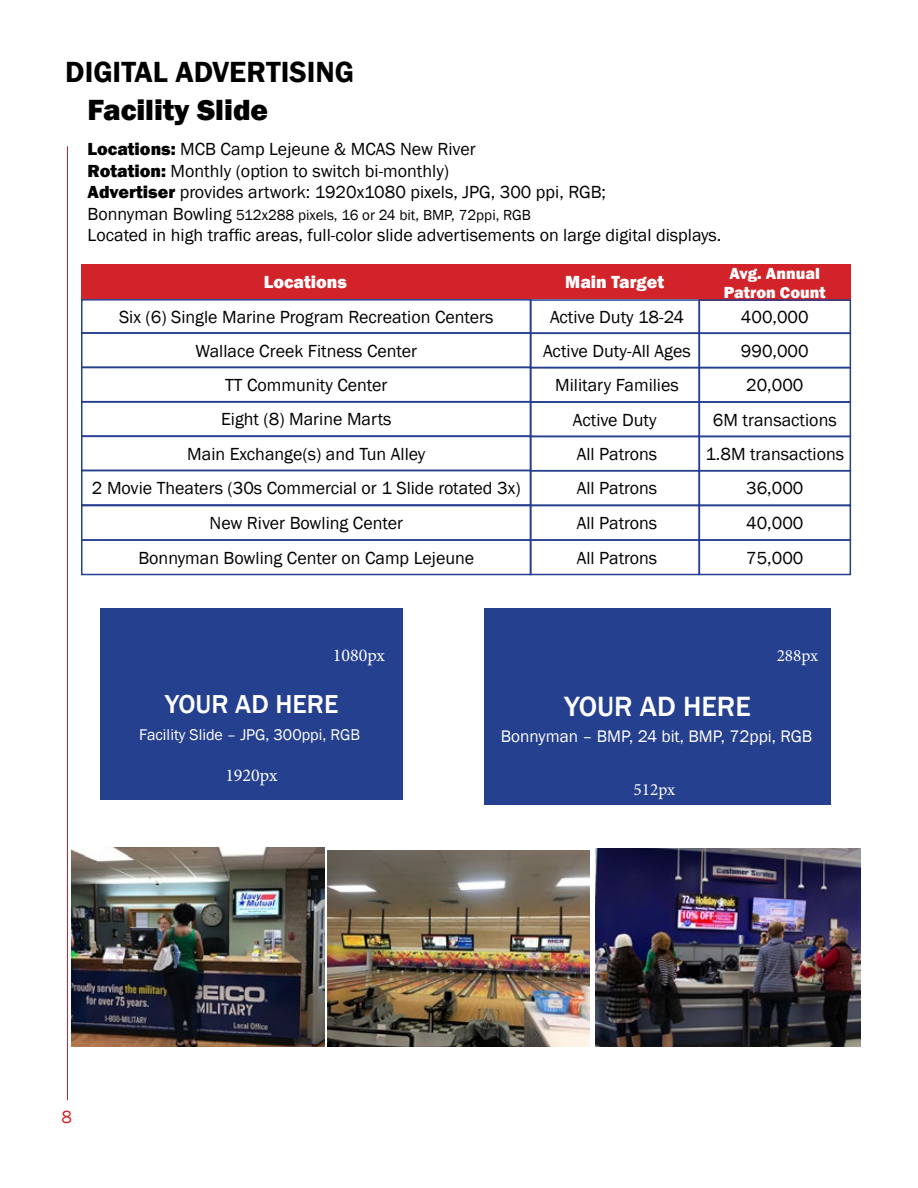
<style>
.page{position:relative;width:918px;height:1188px;background:#fff}
.page>*{position:absolute;margin:0;border:0;box-sizing:border-box;transform-origin:0 0}
.t1{font:600 30px "Franklin Gothic";color:#000}
.t2{font:800 30px "Franklin Gothic";color:#000}
.t3{font:500 28.65px "Franklin Gothic";color:#fff}
.t4{font:500 26.7px "Franklin Gothic";color:#fff}
.t5{font:18px/34.2px "Franklin Gothic";color:#000;text-align:center}
.t6{font:800 18px "Franklin Gothic";color:#fff}
.t7{font:18px "Minion Pro";color:#fff}
.t8{font:18px "Franklin Gothic";color:#d2232a}
.t9{font:17.25px "Franklin Gothic";color:#fff}
.t10{font:17.25px "Minion Pro";color:#fff}
.t11{font:800 16.5px/19.8px "Franklin Gothic";color:#fff;text-align:center}
.t12{font:16.05px "Franklin Gothic";color:#fff}
.t13{font:15px "Franklin Gothic";color:#000}
.s1{font-weight:800}
.s2{font-size:18px}
</style>
<div class="page">
<div style="left:81px;top:299px;width:451px;height:35px;border:2px solid #25408f"></div>
<div style="left:81px;top:265px;width:449px;height:34px;background:#d2232a"></div>
<div style="left:81px;top:332px;width:451px;height:36px;border:2px solid #25408f"></div>
<div style="left:81px;top:366px;width:451px;height:36px;border:2px solid #25408f"></div>
<div style="left:81px;top:401px;width:451px;height:36px;border:2px solid #25408f"></div>
<div style="left:81px;top:435px;width:451px;height:36px;border:2px solid #25408f"></div>
<div style="left:529px;top:265px;width:171px;height:34px;background:#d2232a"></div>
<div style="left:530px;top:299px;width:170px;height:35px;border:2px solid #25408f"></div>
<div style="left:530px;top:333px;width:170px;height:36px;border:2px solid #25408f"></div>
<div style="left:530px;top:367px;width:170px;height:36px;border:2px solid #25408f"></div>
<div style="left:530px;top:401px;width:170px;height:36px;border:2px solid #25408f"></div>
<div style="left:530px;top:436px;width:170px;height:35px;border:2px solid #25408f"></div>
<img style="left:596px;top:849px;width:264px;height:198px">
<img style="left:72px;top:847px;width:252px;height:200px">
<div style="left:81px;top:470px;width:451px;height:36px;border:2px solid #25408f"></div>
<div style="left:530px;top:470px;width:170px;height:36px;border:2px solid #25408f"></div>
<img style="left:328px;top:850px;width:261px;height:197px">
<div style="left:484px;top:608px;width:347px;height:196px;background:#25408f"></div>
<hr style="left:67px;top:146px;width:1px;height:954px;background:#d2232a">
<div style="left:100px;top:608px;width:303px;height:192px;background:#25408f"></div>
<div style="left:698px;top:265px;width:153px;height:36px;background:#d2232a"></div>
<div style="left:699px;top:299px;width:152px;height:35px;border:2px solid #25408f"></div>
<div style="left:699px;top:333px;width:152px;height:36px;border:2px solid #25408f"></div>
<div style="left:699px;top:367px;width:152px;height:36px;border:2px solid #25408f"></div>
<div style="left:699px;top:401px;width:152px;height:36px;border:2px solid #25408f"></div>
<div style="left:699px;top:436px;width:152px;height:35px;border:2px solid #25408f"></div>
<div style="left:699px;top:470px;width:152px;height:36px;border:2px solid #25408f"></div>
<div style="left:530px;top:505px;width:170px;height:36px;border:2px solid #25408f"></div>
<div style="left:81px;top:505px;width:451px;height:36px;border:2px solid #25408f"></div>
<div style="left:81px;top:539px;width:451px;height:36px;border:2px solid #25408f"></div>
<div style="left:699px;top:539px;width:152px;height:36px;border:2px solid #25408f"></div>
<div style="left:530px;top:539px;width:170px;height:36px;border:2px solid #25408f"></div>
<h1 class="t1" style="left:65px;top:54px;width:291px">DIGITAL ADVERTISING</h1>
<h1 class="t2" style="left:88px;top:91px;width:182px">Facility Slide</h1>
<p class="t5" style="left:88px;top:139px;width:520px;line-height:21.6px;text-align:left"><span class="s1">Locations:</span> MCB Camp Lejeune &amp; MCAS New River<br><span class="s1">Rotation:</span> Monthly (option to switch bi-monthly)<br><span class="s1">Advertiser</span> provides artwork: 1920x1080 pixels, JPG, 300 ppi, RGB;</p>
<p class="t13" style="left:88px;top:206px;width:445px"><span class="s2">Bonnyman Bowling</span> 512x288 pixels, 16 or 24 bit, BMP, 72ppi, RGB</p>
<p class="t5" style="left:88px;top:219px;width:635px">Located in high traffic areas, full-color slide advertisements on large digital displays.</p>
<p class="t6" style="left:264px;top:270px;width:85px">Locations</p>
<p class="t5" style="left:119px;top:300px;width:376px">Six (6) Single Marine Program Recreation Centers</p>
<p class="t5" style="left:187px;top:334px;width:240px">Wallace Creek Fitness Center<br>TT Community Center<br>Eight (8) Marine Marts<br>Main Exchange(s) and Tun Alley</p>
<p class="t6" style="left:565px;top:271px;width:100px">Main Target</p>
<p class="t5" style="left:543px;top:300px;width:149px">Active Duty 18-24<br>Active Duty-All Ages<br>Military Families<br>Active Duty<br>All Patrons</p>
<p class="t5" style="left:92px;top:471px;width:430px">2 Movie Theaters (30s Commercial or 1 Slide rotated 3x)</p>
<p class="t5" style="left:577px;top:472px;width:82px">All Patrons</p>
<p class="t11" style="left:724px;top:263px;width:103px">Avg. Annual<br>Patron Count</p>
<p class="t5" style="left:706px;top:300px;width:140px">400,000<br>990,000<br>20,000<br>6M transactions<br>1.8M transactions<br>36,000</p>
<p class="t5" style="left:746px;top:506px;width:59px">40,000</p>
<p class="t5" style="left:210px;top:506px;width:195px">New River Bowling Center</p>
<p class="t5" style="left:577px;top:506px;width:82px">All Patrons</p>
<p class="t5" style="left:138px;top:541px;width:337px">Bonnyman Bowling Center on Camp Lejeune</p>
<p class="t5" style="left:577px;top:541px;width:82px">All Patrons</p>
<p class="t5" style="left:746px;top:541px;width:59px">75,000</p>
<p class="t7" style="left:333px;top:643px;width:54px">1080px</p>
<h3 class="t4" style="left:165px;top:688px;width:175px">YOUR AD HERE</h3>
<p class="t12" style="left:139px;top:725px;width:222px">Facility Slide – JPG, 300ppi, RGB</p>
<p class="t7" style="left:225px;top:763px;width:54px">1920px</p>
<h2 class="t3" style="left:564px;top:689px;width:188px">YOUR AD HERE</h2>
<p class="t10" style="left:777px;top:644px;width:43px">288px</p>
<p class="t9" style="left:501px;top:725px;width:313px">Bonnyman – BMP, 24 bit, BMP, 72ppi, RGB</p>
<p class="t10" style="left:634px;top:778px;width:43px">512px</p>
<p class="t8" style="left:62px;top:1106px;width:12px">8</p>
</div>
